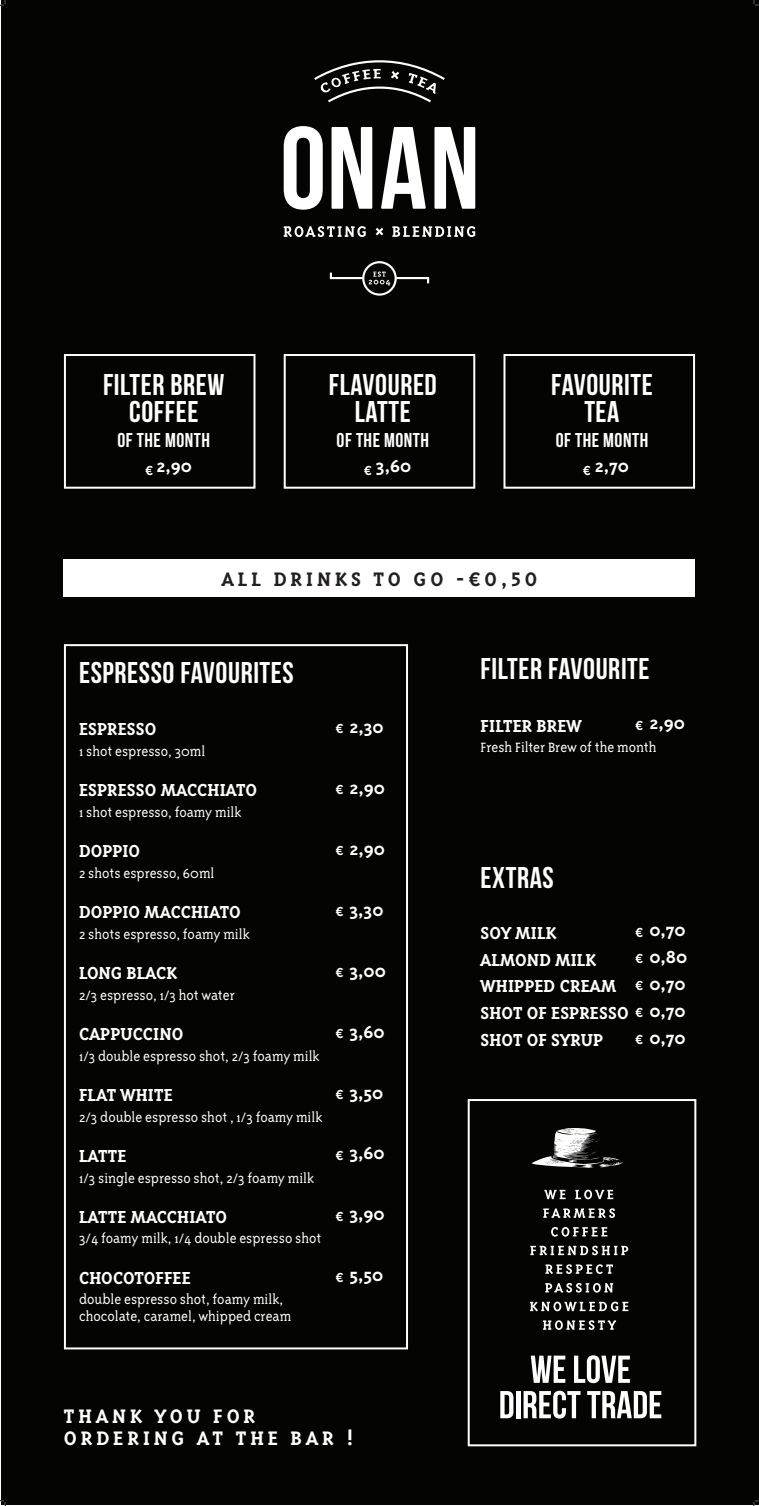
<style>
.page{position:relative;width:759px;height:1506px;background:#fff}
.page>*{position:absolute;margin:0;border:0;box-sizing:border-box;transform-origin:0 0}
.t1{font:700 30px "Bebas Neue";letter-spacing:.02em;color:#fff}
.t2{font:700 22.5px "Triplex Serif OT";letter-spacing:.18em;color:#fff}
.t3{font:700 22.5px "Triplex Serif OT";letter-spacing:.18em;color:#231f20}
.t4{font:700 20px "Triplex Serif OT";letter-spacing:.01em;color:#fff}
.t5{font:700 20px "Bebas Neue";letter-spacing:.025em;color:#fff}
.t6{font:300 15.5px "Triplex Serif OT";color:#fff}
.t7{font:700 15px "Triplex Serif OT";color:#fff}
</style>
<div class="page">
<div style="left:1px;top:1px;width:756px;height:1504px;background:#040503"></div>
<div style="left:64px;top:559px;width:630px;height:37px;background:#fff"></div>
<div style="left:64px;top:354px;width:191px;height:135px;border:2px solid #fff"></div>
<div style="left:503px;top:354px;width:191px;height:135px;background:#040503;border:2px solid #fff"></div>
<div style="left:283px;top:354px;width:192px;height:135px;border:2px solid #fff"></div>
<svg style="left:283px;top:126px;width:39px;height:84px"></svg>
<svg style="left:331px;top:127px;width:41px;height:82px"></svg>
<svg style="left:381px;top:127px;width:44px;height:82px"></svg>
<svg style="left:434px;top:127px;width:41px;height:82px"></svg>
<svg style="left:283px;top:226px;width:82px;height:11px"></svg>
<svg style="left:392px;top:226px;width:83px;height:11px"></svg>
<svg style="left:375px;top:228px;width:8px;height:7px"></svg>
<svg style="left:314px;top:60px;width:130px;height:42px"></svg>
<svg style="left:329px;top:261px;width:100px;height:35px"></svg>
<div style="left:64px;top:644px;width:344px;height:705px;border:2px solid #fff"></div>
<svg style="left:530px;top:1355px;width:35px;height:28px"></svg>
<svg style="left:574px;top:1355px;width:55px;height:28px"></svg>
<svg style="left:500px;top:1391px;width:13px;height:27px"></svg>
<hr style="left:516px;top:1391px;width:4px;height:27px;background:#fff">
<svg style="left:523px;top:1391px;width:57px;height:27px"></svg>
<svg style="left:587px;top:1391px;width:74px;height:27px"></svg>
<svg style="left:544px;top:1190px;width:21px;height:9px"></svg>
<svg style="left:575px;top:1189px;width:38px;height:10px"></svg>
<svg style="left:543px;top:1208px;width:71px;height:10px"></svg>
<svg style="left:551px;top:1227px;width:56px;height:9px"></svg>
<svg style="left:530px;top:1245px;width:98px;height:10px"></svg>
<svg style="left:545px;top:1264px;width:67px;height:10px"></svg>
<svg style="left:545px;top:1283px;width:67px;height:9px"></svg>
<svg style="left:530px;top:1301px;width:98px;height:10px"></svg>
<svg style="left:543px;top:1320px;width:72px;height:10px"></svg>
<svg style="left:531px;top:1128px;width:91px;height:40px"></svg>
<div style="left:467px;top:1099px;width:229px;height:347px;border:2px solid #fff"></div>
<svg style="left:0;top:0;width:6px;height:6px"></svg>
<svg style="left:0;top:1500px;width:6px;height:6px"></svg>
<svg style="left:753px;top:0;width:5px;height:6px"></svg>
<svg style="left:753px;top:1500px;width:5px;height:6px"></svg>
<p class="t1" style="left:103px;top:368px;width:123px">FILTER BREW</p>
<p class="t1" style="left:129px;top:395px;width:71px">COFFEE</p>
<p class="t5" style="left:117px;top:429px;width:94px">OF THE MONTH</p>
<p class="t4" style="left:145px;top:455px;width:48px"><sub>€</sub> 2,90</p>
<p class="t1" style="left:328px;top:368px;width:109px">FLAVOURED</p>
<p class="t1" style="left:354px;top:395px;width:58px">LATTE</p>
<p class="t5" style="left:336px;top:429px;width:94px">OF THE MONTH</p>
<p class="t4" style="left:363px;top:455px;width:49px"><sub>€</sub> 3,60</p>
<p class="t1" style="left:551px;top:368px;width:103px">FAVOURITE</p>
<p class="t1" style="left:584px;top:395px;width:37px">TEA</p>
<p class="t5" style="left:555px;top:429px;width:94px">OF THE MONTH</p>
<p class="t4" style="left:582px;top:455px;width:48px"><sub>€</sub> 2,70</p>
<p class="t3" style="left:221px;top:567px;width:317px">ALL DRINKS TO GO -€0,50</p>
<p class="t1" style="left:79px;top:656px;width:216px">ESPRESSO FAVOURITES</p>
<p class="t4" style="left:79px;top:719px;width:79px">ESPRESSO</p>
<p class="t7" style="left:335px;top:721px;width:10px">€</p>
<p class="t4" style="left:349px;top:716px;width:36px">2,30</p>
<p class="t6" style="left:79px;top:743px;width:128px">1 shot espresso, 30ml</p>
<p class="t4" style="left:79px;top:780px;width:179px">ESPRESSO MACCHIATO</p>
<p class="t7" style="left:335px;top:782px;width:10px">€</p>
<p class="t4" style="left:349px;top:777px;width:37px">2,90</p>
<p class="t6" style="left:79px;top:804px;width:164px">1 shot espresso, foamy milk</p>
<p class="t4" style="left:79px;top:840px;width:63px">DOPPIO</p>
<p class="t7" style="left:335px;top:843px;width:10px">€</p>
<p class="t4" style="left:349px;top:838px;width:37px">2,90</p>
<p class="t6" style="left:79px;top:865px;width:137px">2 shots espresso, 60ml</p>
<p class="t4" style="left:79px;top:901px;width:163px">DOPPIO MACCHIATO</p>
<p class="t7" style="left:335px;top:903px;width:10px">€</p>
<p class="t4" style="left:349px;top:899px;width:35px">3,30</p>
<p class="t6" style="left:79px;top:926px;width:172px">2 shots espresso, foamy milk</p>
<p class="t4" style="left:79px;top:962px;width:100px">LONG BLACK</p>
<p class="t7" style="left:335px;top:964px;width:10px">€</p>
<p class="t4" style="left:349px;top:960px;width:38px">3,00</p>
<p class="t6" style="left:79px;top:987px;width:157px">2/3 espresso, 1/3 hot water</p>
<p class="t4" style="left:79px;top:1023px;width:106px">CAPPUCCINO</p>
<p class="t7" style="left:335px;top:1025px;width:10px">€</p>
<p class="t4" style="left:349px;top:1021px;width:37px">3,60</p>
<p class="t6" style="left:79px;top:1048px;width:242px">1/3 double espresso shot, 2/3 foamy milk</p>
<p class="t4" style="left:79px;top:1084px;width:95px">FLAT WHITE</p>
<p class="t7" style="left:335px;top:1086px;width:10px">€</p>
<p class="t4" style="left:349px;top:1082px;width:35px">3,50</p>
<p class="t6" style="left:79px;top:1109px;width:245px">2/3 double espresso shot , 1/3 foamy milk</p>
<p class="t4" style="left:79px;top:1145px;width:49px">LATTE</p>
<p class="t7" style="left:335px;top:1147px;width:10px">€</p>
<p class="t4" style="left:349px;top:1143px;width:37px">3,60</p>
<p class="t6" style="left:79px;top:1169px;width:236px">1/3 single espresso shot, 2/3 foamy milk</p>
<p class="t4" style="left:79px;top:1206px;width:149px">LATTE MACCHIATO</p>
<p class="t7" style="left:335px;top:1208px;width:10px">€</p>
<p class="t4" style="left:349px;top:1204px;width:37px">3,90</p>
<p class="t6" style="left:79px;top:1230px;width:244px">3/4 foamy milk, 1/4 double espresso shot</p>
<p class="t4" style="left:79px;top:1267px;width:113px">CHOCOTOFFEE</p>
<p class="t7" style="left:335px;top:1269px;width:10px">€</p>
<p class="t4" style="left:349px;top:1265px;width:35px">5,50</p>
<p class="t6" style="left:79px;top:1291px;width:205px">double espresso shot, foamy milk,</p>
<p class="t6" style="left:79px;top:1308px;width:214px">chocolate, caramel, whipped cream</p>
<p class="t2" style="left:64px;top:1404px;width:193px">THANK YOU FOR</p>
<p class="t2" style="left:64px;top:1426px;width:291px">ORDERING AT THE BAR !</p>
<p class="t1" style="left:480px;top:652px;width:170px">FILTER FAVOURITE</p>
<p class="t4" style="left:480px;top:715px;width:102px">FILTER BREW</p>
<p class="t7" style="left:635px;top:717px;width:10px">€</p>
<p class="t4" style="left:649px;top:713px;width:37px">2,90</p>
<p class="t6" style="left:480px;top:739px;width:177px">Fresh Filter Brew of the month</p>
<p class="t1" style="left:480px;top:861px;width:75px">EXTRAS</p>
<p class="t4" style="left:480px;top:922px;width:77px">SOY MILK</p>
<p class="t7" style="left:635px;top:924px;width:10px">€</p>
<p class="t4" style="left:649px;top:919px;width:38px">0,70</p>
<p class="t4" style="left:480px;top:949px;width:117px">ALMOND MILK</p>
<p class="t7" style="left:635px;top:951px;width:10px">€</p>
<p class="t4" style="left:649px;top:946px;width:39px">0,80</p>
<p class="t4" style="left:480px;top:976px;width:137px">WHIPPED CREAM</p>
<p class="t7" style="left:635px;top:978px;width:10px">€</p>
<p class="t4" style="left:649px;top:973px;width:38px">0,70</p>
<p class="t4" style="left:480px;top:1003px;width:149px">SHOT OF ESPRESSO</p>
<p class="t7" style="left:635px;top:1005px;width:10px">€</p>
<p class="t4" style="left:649px;top:1000px;width:38px">0,70</p>
<p class="t4" style="left:480px;top:1030px;width:124px">SHOT OF SYRUP</p>
<p class="t7" style="left:635px;top:1032px;width:10px">€</p>
<p class="t4" style="left:649px;top:1027px;width:38px">0,70</p>
</div>
